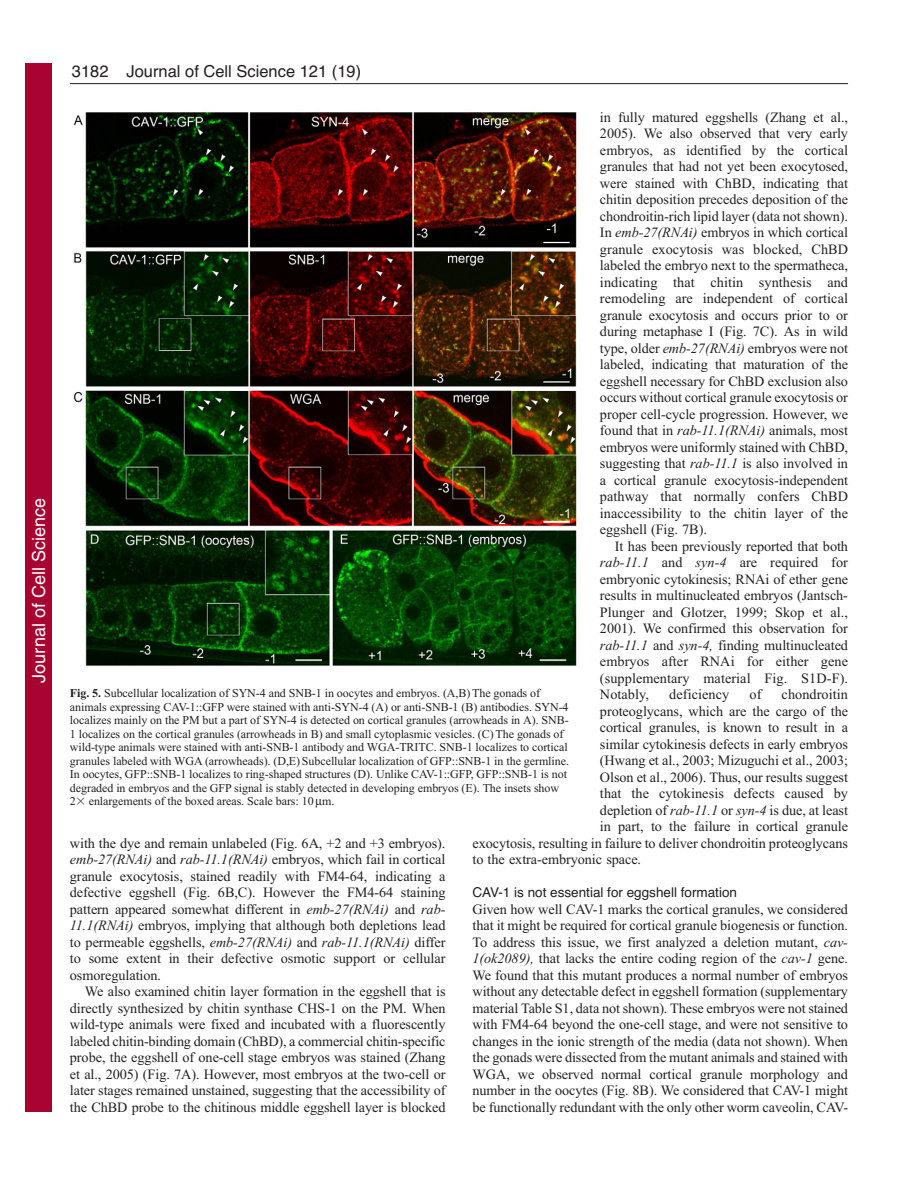
<style>
.page{position:relative;width:918px;height:1188px;background:#fff}
.page>*{position:absolute;margin:0;border:0;box-sizing:border-box;transform-origin:0 0}
.t1{font:18px "Helvetica";color:#fff}
.t2{font:16.5px "Helvetica";color:#231f20}
.t3{font:14.25px/16.5px "Times New Roman";letter-spacing:-.005em;color:#231f20;text-align:justify}
.t4{font:13.5px "Helvetica";color:#231f20}
.t5{font:12px/13.5px "Times New Roman";letter-spacing:-.005em;color:#231f20}
.s1{font-style:italic}
.s2{font-weight:700}
.s3{font-family:"Mathematical Pi One"}
</style>
<div class="page">
<hr style="left:70px;top:83px;width:778px;height:1px;background:#231f20">
<img style="left:73px;top:112px;width:504px;height:554px">
<div style="left:26px;top:64px;width:26px;height:1048px;background:#a90332"></div>
<p class="t1" style="left:28px;top:683px;width:186px;rotate:-90deg">Journal of Cell Science</p>
<p class="t2" style="left:72px;top:65px;width:38px">3182</p>
<p class="t2" style="left:127px;top:65px;width:236px">Journal of Cell Science 121 (19)</p>
<p class="t3" style="left:600px;top:110px;width:250px">in fully matured eggshells (Zhang et al., 2005). We also observed that very early embryos, as identified by the cortical granules that had not yet been exocytosed, were stained with ChBD, indicating that chitin deposition precedes deposition of the chondroitin-rich lipid layer (data not shown).<br>In <span class="s1">emb-27(RNAi)</span> embryos in which cortical granule exocytosis was blocked, ChBD labeled the embryo next to the spermatheca, indicating that chitin synthesis and remodeling are independent of cortical granule exocytosis and occurs prior to or during metaphase I (Fig. 7C). As in wild type, older <span class="s1">emb-27(RNAi)</span> embryos were not labeled, indicating that maturation of the eggshell necessary for ChBD exclusion also occurs without cortical granule exocytosis or proper cell-cycle progression. However, we found that in <span class="s1">rab-11.1(RNAi)</span> animals, most embryos were uniformly stained with ChBD, suggesting that <span class="s1">rab-11.1</span> is also involved in a cortical granule exocytosis-independent pathway that normally confers ChBD inaccessibility to the chitin layer of the eggshell (Fig. 7B).</p>
<p class="t3" style="left:600px;top:539px;width:250px;text-indent:15px">It has been previously reported that both <span class="s1">rab-11.1</span> and <span class="s1">syn-4</span> are required for embryonic cytokinesis; RNAi of ether gene results in multinucleated embryos (Jantsch-Plunger and Glotzer, 1999; Skop et al., 2001). We confirmed this observation for <span class="s1">rab-11.1</span> and <span class="s1">syn-4,</span> finding multinucleated embryos after RNAi for either gene (supplementary material Fig. S1D-F).<br>Notably,</p>
<p class="t5" style="left:70px;top:688px;width:501px"><span class="s2">Fig. 5.</span> Subcellular localization of SYN-4 and SNB-1 in oocytes and embryos. (A,B) The gonads of animals expressing CAV-1::GFP were stained with anti-SYN-4 (A) or anti-SNB-1 (B) antibodies. SYN-4 localizes mainly on the PM but a part of SYN-4 is detected on cortical granules (arrowheads in A). SNB-1 localizes on the cortical granules (arrowheads in B) and small cytoplasmic vesicles. (C) The gonads of wild-type animals were stained with anti-SNB-1 antibody and WGA-TRITC. SNB-1 localizes to cortical granules labeled with WGA (arrowheads). (D,E) Subcellular localization of GFP::SNB-1 in the germline.<br>In oocytes, GFP::SNB-1 localizes to ring-shaped structures (D). Unlike CAV-1::GFP, GFP::SNB-1 is not degraded in embryos and the GFP signal is stably detected in developing embryos (E). The insets show 2<span class="s3">-</span> enlargements of the boxed areas. Scale bars: 10 m.</p>
<p class="t3" style="left:669px;top:687px;width:61px">deficiency</p>
<p class="t3" style="left:749px;top:687px;width:13px">of</p>
<p class="t3" style="left:782px;top:687px;width:68px">chondroitin</p>
<p class="t3" style="left:600px;top:704px;width:250px">proteoglycans, which are the cargo of the</p>
<p class="t3" style="left:600px;top:720px;width:250px">cortical granules, is known to result in a</p>
<p class="t3" style="left:600px;top:737px;width:250px">similar cytokinesis defects in early embryos</p>
<p class="t3" style="left:600px;top:753px;width:250px">(Hwang et al., 2003; Mizuguchi et al., 2003;</p>
<p class="t3" style="left:600px;top:770px;width:250px">Olson et al., 2006). Thus, our results suggest</p>
<p class="t3" style="left:600px;top:786px;width:250px">that the cytokinesis defects caused by</p>
<p class="t3" style="left:600px;top:803px;width:250px">depletion of <span class="s1">rab-11.1</span> or <span class="s1">syn-4</span> is due, at least</p>
<p class="t3" style="left:600px;top:819px;width:250px">in part, to the failure in cortical granule</p>
<p class="t3" style="left:472px;top:836px;width:377px">exocytosis, resulting in failure to deliver chondroitin proteoglycans</p>
<p class="t3" style="left:472px;top:852px;width:170px">to the extra-embryonic space.</p>
<p class="t4" style="left:472px;top:887px;width:266px">CAV-1 is not essential for eggshell formation</p>
<p class="t3" style="left:472px;top:902px;width:377px">Given how well CAV-1 marks the cortical granules, we considered that it might be required for cortical granule biogenesis or function.<br>To address this issue, we first analyzed a deletion mutant, <span class="s1">cav-1(ok2089),</span> that lacks the entire coding region of the <span class="s1">cav-1</span> gene.<br>We found that this mutant produces a normal number of embryos without any detectable defect in eggshell formation (supplementary material Table S1, data not shown). These embryos were not stained with FM4-64 beyond the one-cell stage, and were not sensitive to changes in the ionic strength of the media (data not shown). When the gonads were dissected from the mutant animals and stained with WGA, we observed normal cortical granule morphology and number in the oocytes (Fig. 8B). We considered that CAV-1 might be functionally redundant with the only other worm caveolin, CAV-</p>
<p class="t3" style="left:70px;top:836px;width:377px">with the dye and remain unlabeled (Fig. 6A, +2 and +3 embryos). <span class="s1">emb-27(RNAi)</span> and <span class="s1">rab-11.1(RNAi)</span> embryos, which fail in cortical granule exocytosis, stained readily with FM4-64, indicating a defective eggshell (Fig. 6B,C). However the FM4-64 staining pattern appeared somewhat different in <span class="s1">emb-27(RNAi)</span> and <span class="s1">rab-11.1(RNAi)</span> embryos, implying that although both depletions lead to permeable eggshells, <span class="s1">emb-27(RNAi)</span> and <span class="s1">rab-11.1(RNAi)</span> differ to some extent in their defective osmotic support or cellular osmoregulation.</p>
<p class="t3" style="left:70px;top:984px;width:377px;text-indent:15px">We also examined chitin layer formation in the eggshell that is directly synthesized by chitin synthase CHS-1 on the PM. When wild-type animals were fixed and incubated with a fluorescently labeled chitin-binding domain (ChBD), a commercial chitin-specific probe, the eggshell of one-cell stage embryos was stained (Zhang et al., 2005) (Fig. 7A). However, most embryos at the two-cell or later stages remained unstained, suggesting that the accessibility of the ChBD probe to the chitinous middle eggshell layer is blocked</p>
</div>
